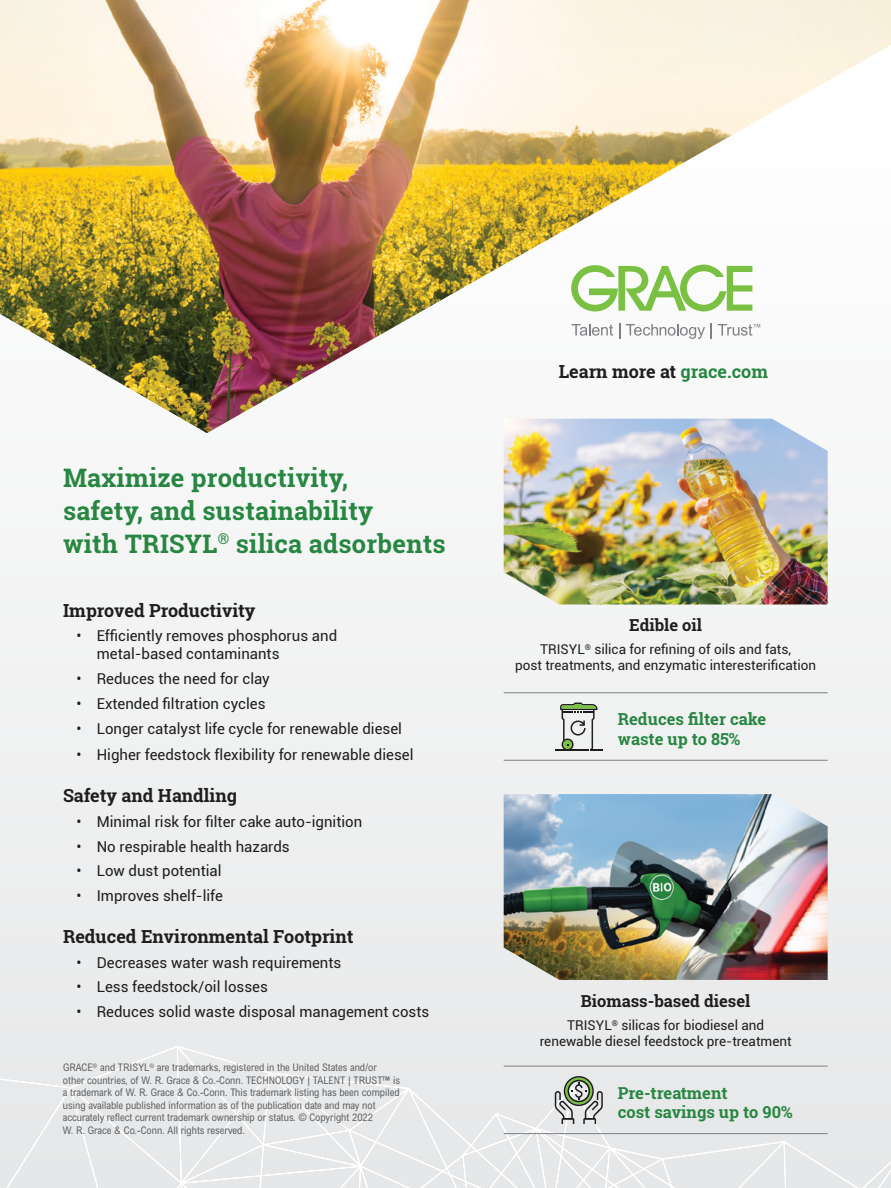
<style>
.page{position:relative;width:891px;height:1188px;background:#fff}
.page>*{position:absolute;margin:0;border:0;box-sizing:border-box;transform-origin:0 0}
.t1{font:700 25.5px/33px "Roboto Slab";letter-spacing:.01em;color:#278641}
.t2{font:700 18px "Roboto Slab";color:#1e1e1e}
.t3{font:700 16.5px/19.8px "Roboto Slab";color:#278641}
.t4{font:700 16.5px "Roboto Slab";color:#1e1e1e}
.t5{font:15px/18px "Roboto";color:#1e1e1e}
.t6{font:13.5px/16.2px "Roboto";color:#1e1e1e;text-align:center}
.t7{font:condensed 10.5px/12.6px "Arial MT Std";color:#5f6062}
.s1{color:#278641}
</style>
<div class="page">
<div style="left:0;top:135px;width:891px;height:1053px;background:#f0f1f1"></div>
<div style="left:690px;top:1065px;width:201px;height:123px;background:#e7e8e9"></div>
<svg style="left:0;top:1046px;width:690px;height:142px"></svg>
<img style="left:0;top:0;width:891px;height:433px">
<img style="left:504px;top:419px;width:324px;height:186px">
<hr style="left:504px;top:692px;width:108px;height:1px;background:#7e8083">
<hr style="left:612px;top:692px;width:216px;height:1px;background:#7e8083">
<hr style="left:504px;top:760px;width:108px;height:1px;background:#7e8083">
<hr style="left:612px;top:760px;width:216px;height:1px;background:#7e8083">
<hr style="left:555px;top:749px;width:34px;height:2px;background:#1e1e1e">
<svg style="left:560px;top:703px;width:43px;height:48px"></svg>
<img style="left:504px;top:794px;width:324px;height:186px">
<hr style="left:504px;top:1066px;width:108px;height:1px;background:#7e8083">
<hr style="left:612px;top:1066px;width:216px;height:1px;background:#7e8083">
<hr style="left:504px;top:1133px;width:108px;height:1px;background:#7e8083">
<hr style="left:612px;top:1133px;width:216px;height:1px;background:#7e8083">
<svg style="left:555px;top:1076px;width:48px;height:48px"></svg>
<svg style="left:571px;top:265px;width:181px;height:46px"></svg>
<svg style="left:572px;top:324px;width:41px;height:12px"></svg>
<svg style="left:619px;top:324px;width:1px;height:15px"></svg>
<svg style="left:626px;top:324px;width:79px;height:15px"></svg>
<svg style="left:711px;top:324px;width:1px;height:15px"></svg>
<svg style="left:718px;top:324px;width:42px;height:12px"></svg>
<h1 class="t1" style="left:63px;top:461px;width:384px">Maximize productivity,<br>safety, and sustainability<br>with TRISYL<sup>®</sup> silica adsorbents</h1>
<p class="t2" style="left:63px;top:598px;width:194px">Improved Productivity</p>
<p class="t5" style="left:97px;top:627px;width:242px;text-indent:-20px">• Efficiently removes phosphorus and metal-based contaminants</p>
<p class="t5" style="left:77px;top:669px;width:195px">• Reduces the need for clay</p>
<p class="t5" style="left:77px;top:694px;width:191px">• Extended filtration cycles</p>
<p class="t5" style="left:77px;top:719px;width:327px">• Longer catalyst life cycle for renewable diesel</p>
<p class="t5" style="left:77px;top:745px;width:339px">• Higher feedstock flexibility for renewable diesel</p>
<p class="t2" style="left:63px;top:783px;width:176px">Safety and Handling</p>
<p class="t5" style="left:76px;top:812px;width:287px">• Minimal risk for filter cake auto-ignition</p>
<p class="t5" style="left:76px;top:837px;width:215px">• No respirable health hazards</p>
<p class="t5" style="left:76px;top:861px;width:147px">• Low dust potential</p>
<p class="t5" style="left:76px;top:886px;width:148px">• Improves shelf-life</p>
<p class="t2" style="left:63px;top:924px;width:292px">Reduced Environmental Footprint</p>
<p class="t5" style="left:76px;top:953px;width:266px">• Decreases water wash requirements</p>
<p class="t5" style="left:76px;top:978px;width:193px">• Less feedstock/oil losses</p>
<p class="t5" style="left:76px;top:1002px;width:354px">• Reduces solid waste disposal management costs</p>
<p class="t7" style="left:63px;top:1061px;width:339px">GRACE<sup>®</sup> and TRISYL<sup>®</sup> are trademarks, registered in the United States and/or other countries, of W. R. Grace &amp; Co.-Conn. TECHNOLOGY | TALENT | TRUST™ is a trademark of W. R. Grace &amp; Co.-Conn. This trademark listing has been compiled using available published information as of the publication date and may not accurately reflect current trademark ownership or status. © Copyright 2022<br>W. R. Grace &amp; Co.-Conn. All rights reserved.</p>
<p class="t2" style="left:559px;top:359px;width:211px">Learn more at <span class="s1">grace.com</span></p>
<p class="t4" style="left:629px;top:614px;width:74px">Edible oil</p>
<p class="t6" style="left:515px;top:641px;width:303px">TRISYL<sup>®</sup> silica for refining of oils and fats,<br>post treatments, and enzymatic interesterification</p>
<p class="t3" style="left:618px;top:709px;width:150px">Reduces filter cake waste up to 85%</p>
<p class="t4" style="left:581px;top:990px;width:171px">Biomass-based diesel</p>
<p class="t6" style="left:540px;top:1017px;width:253px">TRISYL<sup>®</sup> silicas for biodiesel and renewable diesel feedstock pre-treatment</p>
<p class="t3" style="left:618px;top:1083px;width:176px">Pre-treatment<br>cost savings up to 90%</p>
</div>
